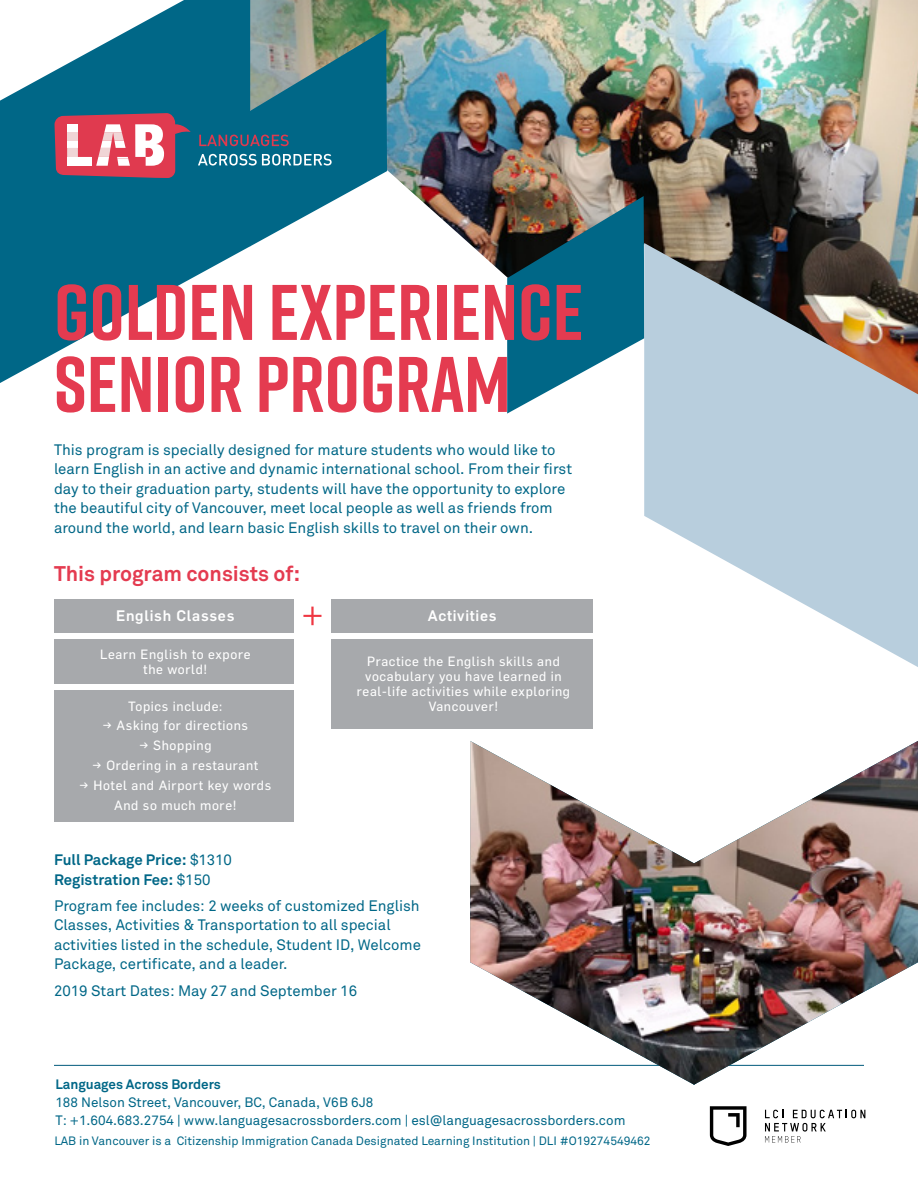
<style>
.page{position:relative;width:918px;height:1188px;background:#fff}
.page>*{position:absolute;margin:0;border:0;box-sizing:border-box;transform-origin:0 0}
.t1{font:700 78.6px/72px "Rift";color:#e43b50}
.t2{font:700 21px "Akkurat";color:#e43b50}
.t3{font:15px/19.5px "Akkurat";color:#006787}
.t4{font:700 15px/19.5px "Akkurat";color:#006787}
.t5{font:500 15px "Flama";letter-spacing:.05em;color:#fff}
.t6{font:13.5px/18px "Akkurat";color:#006787}
.t7{font:700 13.5px "Akkurat";color:#006787}
.t8{font:13.2px/14.9px "Flama Basic";letter-spacing:.05em;color:#fff;text-align:center}
.t9{font:12px "Akkurat";color:#006787}
.s1{font-weight:400}
</style>
<div class="page">
<svg style="left:710px;top:1106px;width:37px;height:40px"></svg>
<svg style="left:765px;top:1110px;width:100px;height:33px"></svg>
<img style="left:250px;top:0;width:668px;height:277px">
<svg style="left:0;top:0;width:250px;height:383px;fill:#006787"></svg>
<svg style="left:507px;top:196px;width:137px;height:218px"></svg>
<svg style="left:644px;top:243px;width:274px;height:424px;fill:#b8cedd"></svg>
<hr style="left:54px;top:1065px;width:810px;height:1px;background:#005a7c">
<img style="left:470px;top:741px;width:448px;height:344px">
<div style="left:54px;top:599px;width:240px;height:34px;background:#a7a9ac"></div>
<div style="left:54px;top:639px;width:240px;height:45px;background:#a7a9ac"></div>
<div style="left:54px;top:690px;width:240px;height:131px;background:#a7a9ac"></div>
<svg style="left:303px;top:607px;width:18px;height:18px"></svg>
<div style="left:331px;top:599px;width:262px;height:34px;background:#a7a9ac"></div>
<div style="left:331px;top:639px;width:262px;height:90px;background:#a7a9ac"></div>
<svg style="left:198px;top:29px;width:189px;height:218px;background:#3a8398"></svg>
<svg style="left:55px;top:113px;width:136px;height:65px"></svg>
<h1 class="t1" style="left:54px;top:275px;width:531px">GOLDEN EXPERIENCE<br>SENIOR PROGRAM</h1>
<p class="t3" style="left:54px;top:440px;width:520px">This program is specially designed for mature students who would like to learn English in an active and dynamic international school. From their first day to their graduation party, students will have the opportunity to explore the beautiful city of Vancouver, meet local people as well as friends from around the world, and learn basic English skills to travel on their own.</p>
<h2 class="t2" style="left:54px;top:560px;width:248px">This program consists of:</h2>
<p class="t5" style="left:116px;top:605px;width:120px">English Classes</p>
<p class="t8" style="left:100px;top:646px;width:152px">Learn English to expore the world!</p>
<p class="t8" style="left:128px;top:698px;width:96px">Topics include:</p>
<p class="t8" style="left:102px;top:717px;width:147px">→ Asking for directions</p>
<p class="t8" style="left:139px;top:737px;width:74px">→ Shopping</p>
<p class="t8" style="left:92px;top:757px;width:168px">→ Ordering in a restaurant</p>
<p class="t8" style="left:79px;top:774px;width:193px;line-height:19.8px">→ Hotel and Airport key words<br>And so much more!</p>
<p class="t5" style="left:428px;top:605px;width:70px">Activities</p>
<p class="t8" style="left:357px;top:653px;width:215px">Practice the English skills and vocabulary you have learned in real-life activities while exploring<br>Vancouver!</p>
<p class="t4" style="left:54px;top:850px;width:180px">Full Package Price: <span class="s1">$1310<br></span>Registration Fee: <span class="s1">$150</span></p>
<p class="t3" style="left:54px;top:896px;width:368px">Program fee includes: 2 weeks of customized English Classes, Activities &amp; Transportation to all special activities listed in the schedule, Student ID, Welcome Package, certificate, and a leader.</p>
<p class="t3" style="left:54px;top:981px;width:305px">2019 Start Dates: May 27 and September 16</p>
<p class="t7" style="left:55px;top:1075px;width:167px">Languages Across Borders</p>
<p class="t6" style="left:55px;top:1093px;width:572px">188 Nelson Street, Vancouver, BC, Canada, V6B 6J8<br>T: +1.604.683.2754 | www.languagesacrossborders.com | esl@languagesacrossborders.com</p>
<p class="t9" style="left:54px;top:1134px;width:598px">LAB in Vancouver is a Citizenship Immigration Canada Designated Learning Institution | DLI #O19274549462</p>
</div>
